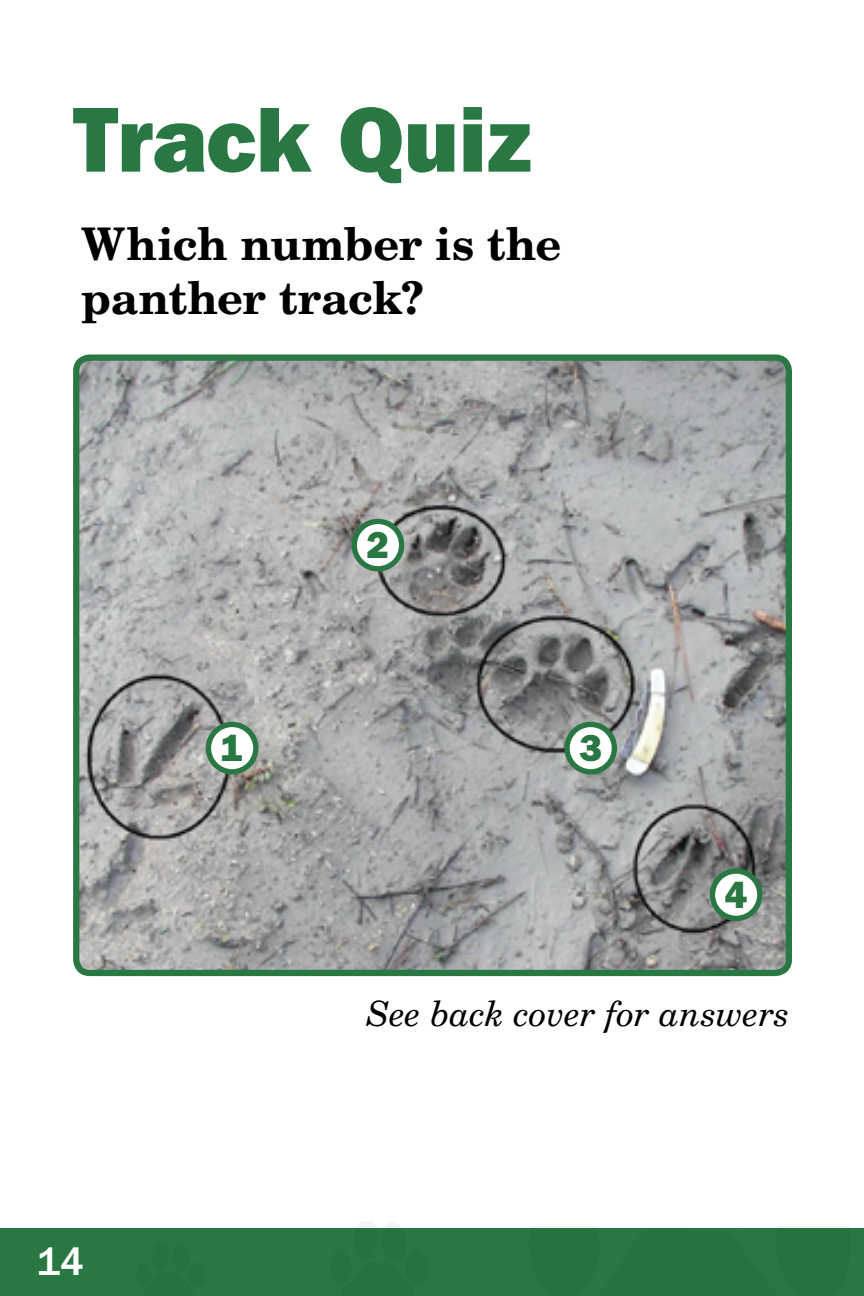
<style>
.page{position:relative;width:864px;height:1296px;background:#fff}
.page>*{position:absolute;margin:0;border:0;box-sizing:border-box;transform-origin:0 0}
.t1{font:92.7px "ITC Franklin Gothic Std Hvy";letter-spacing:-.005em;color:#297742}
.t2{font:700 45px/54px "New Century Schlbk LT Std";letter-spacing:-.01em;color:#000}
.t3{font:500 40.8px "ITC Franklin Gothic Std";color:#fff}
.t4{font:37.8px "ITC Franklin Gothic Std Hvy";color:#297742}
.t5{font:italic 34.8px "New Century Schlbk LT Std";color:#000}
</style>
<div class="page">
<div style="left:0;top:1228px;width:864px;height:68px;background:#297742"></div>
<img style="left:80px;top:361px;width:705px;height:608px">
<div style="left:73px;top:354px;width:719px;height:622px;border:6px solid #297742;border-radius:14px"></div>
<svg style="left:208px;top:724px;width:48px;height:48px"></svg>
<div style="left:206px;top:722px;width:53px;height:53px;border:5px solid #297742;border-radius:50%"></div>
<div style="left:354px;top:521px;width:48px;height:48px;background:#fff;border-radius:50%"></div>
<div style="left:352px;top:519px;width:52px;height:52px;border:5px solid #297742;border-radius:50%"></div>
<svg style="left:567px;top:724px;width:47px;height:48px"></svg>
<div style="left:564px;top:722px;width:53px;height:53px;border:5px solid #297742;border-radius:50%"></div>
<svg style="left:712px;top:871px;width:48px;height:47px"></svg>
<div style="left:710px;top:868px;width:53px;height:53px;border:5px solid #297742;border-radius:50%"></div>
<p class="t1" style="left:73px;top:85px;width:462px">Track Quiz</p>
<p class="t2" style="left:81px;top:217px;width:482px">Which number is the panther track?</p>
<p class="t3" style="left:37px;top:1239px;width:49px">14</p>
<p class="t4" style="left:221px;top:726px;width:24px">1</p>
<p class="t4" style="left:367px;top:523px;width:24px">2</p>
<p class="t4" style="left:579px;top:726px;width:24px">3</p>
<p class="t4" style="left:725px;top:872px;width:24px">4</p>
<p class="t5" style="left:367px;top:993px;width:424px">See back cover for answers</p>
</div>
